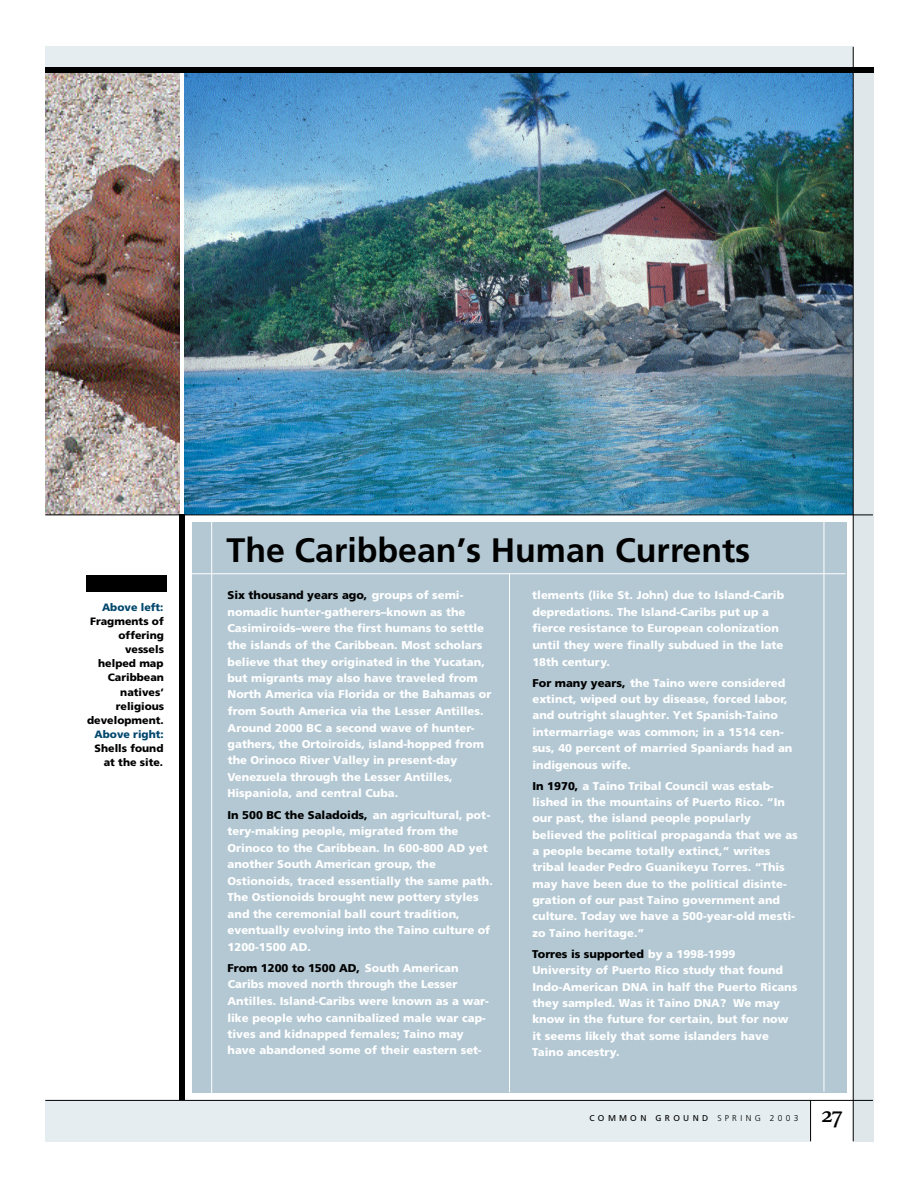
<style>
.page{position:relative;width:918px;height:1188px;background:#fff}
.page>*{position:absolute;margin:0;border:0;box-sizing:border-box;transform-origin:0 0}
.t1{font:700 33.9px "Frutiger";color:#000}
.t2{font:700 21.9px "NPS Rawlinson";color:#000}
.t3{font:900 11.25px/16.5px "Frutiger";color:#fff}
.t4{font:900 10.65px/14.1px "Frutiger";color:#000;text-align:right}
.t5{font:900 10.65px "Frutiger";color:#00476d}
.t6{font:8.4px "Frutiger";letter-spacing:.375em;color:#000}
.s1{color:#000}
.s2{font-weight:300}
</style>
<div class="page">
<img style="left:45px;top:73px;width:134px;height:442px">
<img style="left:184px;top:73px;width:669px;height:442px">
<div style="left:45px;top:1100px;width:765px;height:41px;background:#e6edf0"></div>
<div style="left:853px;top:70px;width:20px;height:1071px;background:#dfe7ea"></div>
<hr style="left:810px;top:1100px;width:1px;height:41px;background:#000">
<div style="left:179px;top:515px;width:6px;height:585px;background:#000"></div>
<div style="left:45px;top:47px;width:808px;height:23px;background:#e6edf0"></div>
<hr style="left:45px;top:1100px;width:828px;height:1px;background:#000">
<div style="left:45px;top:67px;width:828px;height:6px;background:#000"></div>
<hr style="left:45px;top:515px;width:828px;height:1px;background:#000">
<div style="left:192px;top:522px;width:655px;height:571px;background:#b3c8d3"></div>
<div style="left:86px;top:575px;width:81px;height:17px;background:#000"></div>
<hr style="left:192px;top:574px;width:653px;height:1px;background:#fff">
<hr style="left:509px;top:574px;width:1px;height:518px;background:#fff">
<hr style="left:211px;top:520px;width:1px;height:573px;background:#fff">
<hr style="left:824px;top:522px;width:1px;height:570px;background:#fff">
<hr style="left:853px;top:47px;width:1px;height:1094px;background:#000">
<p class="t5" style="left:102px;top:603px;width:63px">Above left:</p>
<p class="t4" style="left:87px;top:615px;width:79px">Fragments of offering vessels helped map<br>Caribbean natives’ religious development.</p>
<p class="t5" style="left:95px;top:730px;width:71px">Above right:</p>
<p class="t4" style="left:95px;top:742px;width:70px">Shells found at the site.</p>
<h1 class="t1" style="left:227px;top:536px;width:525px">The Caribbean’s Human Currents</h1>
<p class="t3" style="left:227px;top:588px;width:266px"><span class="s1">Six thousand years ago,</span> groups of semi&shy;nomadic hunter-gatherers–known as the Casimiroids–were the first humans to settle the islands of the Caribbean. Most scholars believe that they originated in the Yucatan, but migrants may also have traveled from North America via Florida or the Bahamas or from South America via the Lesser Antilles.<br>Around 2000 BC a second wave of hunter&shy;gathers, the Ortoiroids, island-hopped from the Orinoco River Valley in present-day Venezuela through the Lesser Antilles, Hispaniola, and central Cuba.</p>
<p class="t3" style="left:227px;top:807px;width:267px"><span class="s1">In 500 BC the Saladoids,</span> an agricultural, pot&shy;tery-making people, migrated from the Orinoco to the Caribbean. In 600-800 AD yet another South American group, the Ostionoids, traced essentially the same path.<br>The Ostionoids brought new pottery styles and the ceremonial ball court tradition, eventually evolving into the Taino culture of 1200-1500 AD.</p>
<p class="t3" style="left:227px;top:961px;width:263px"><span class="s1">From 1200 to 1500 AD,</span> South American Caribs moved north through the Lesser Antilles. Island-Caribs were known as a war&shy;like people who cannibalized male war cap&shy;tives and kidnapped females; Taino may have abandoned some of their eastern set-</p>
<p class="t3" style="left:532px;top:588px;width:253px">tlements (like St. John) due to Island-Carib depredations. The Island-Caribs put up a fierce resistance to European colonization until they were finally subdued in the late 18th century.</p>
<p class="t3" style="left:532px;top:676px;width:262px"><span class="s1">For many years,</span> the Taino were considered extinct, wiped out by disease, forced labor, and outright slaughter. Yet Spanish-Taino intermarriage was common; in a 1514 cen&shy;sus, 40 percent of married Spaniards had an indigenous wife.</p>
<p class="t3" style="left:532px;top:778px;width:267px"><span class="s1">In 1970,</span> a Taino Tribal Council was estab&shy;lished in the mountains of Puerto Rico. “In our past, the island people popularly believed the political propaganda that we as a people became totally extinct,” writes tribal leader Pedro Guanikeyu Torres. “This may have been due to the political disinte&shy;gration of our past Taino government and culture. Today we have a 500-year-old mesti&shy;zo Taino heritage.”</p>
<p class="t3" style="left:532px;top:947px;width:267px"><span class="s1">Torres is supported</span> by a 1998-1999<br>University of Puerto Rico study that found Indo-American DNA in half the Puerto Ricans they sampled. Was it Taino DNA? We may know in the future for certain, but for now it seems likely that some islanders have Taino ancestry.</p>
<p class="t6" style="left:590px;top:1115px;width:210px">COMMON GROUND <span class="s2">SPRING 2003</span></p>
<h2 class="t2" style="left:821px;top:1105px;width:23px">27</h2>
</div>
